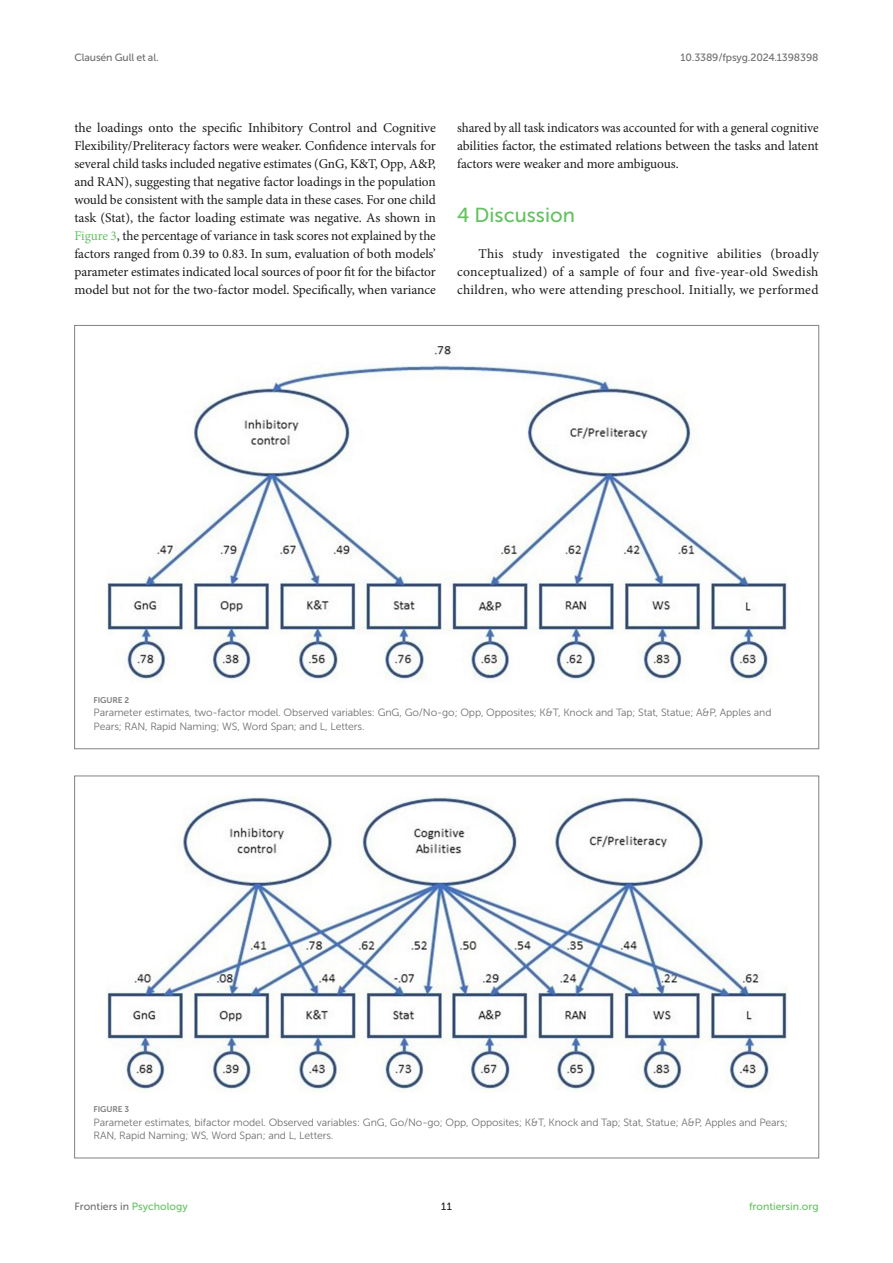
<style>
.page{position:relative;width:893px;height:1263px;background:#fff}
.page>*{position:absolute;margin:0;border:0;box-sizing:border-box;transform-origin:0 0}
.HEAD_1{font:20.25px "Museo Sans 500";color:#65c161}
.TEXT{font:13.5px/18px "Minion Pro";letter-spacing:-.005em;color:#1b1c1b;text-align:justify}
.FIG_LEG{font:10.5px/13.5px "Museo Sans 300";letter-spacing:-.01em;color:#706f70}
.t1{font:10.5px "Museo Sans 500";letter-spacing:-.015em;color:#706f70}
.t2{font:10.5px "Museo Sans 500";color:#65c161}
.t3{font:10.5px "Museo Sans 500";color:#1b1c1b}
.FIG_HD{font:8.25px "Museo Sans 700";letter-spacing:-.01em;color:#7e7f7f}
.s1{color:#65c161}
</style>
<div class="page">
<img style="left:107px;top:346px;width:680px;height:337px">
<img style="left:107px;top:797px;width:681px;height:295px">
<p class="t1" style="left:74px;top:51px;width:86px">Clausén Gull et al.</p>
<p class="t1" style="left:681px;top:51px;width:139px">10.3389/fpsyg.2024.1398398</p>
<p class="TEXT" style="left:74px;top:119px;width:363px">the loadings onto the specific Inhibitory Control and Cognitive Flexibility/Preliteracy factors were weaker. Confidence intervals for several child tasks included negative estimates (GnG, K&amp;T, Opp, A&amp;P, and RAN), suggesting that negative factor loadings in the population would be consistent with the sample data in these cases. For one child task (Stat), the factor loading estimate was negative. As shown in <span class="s1">Figure 3</span>, the percentage of variance in task scores not explained by the factors ranged from 0.39 to 0.83. In sum, evaluation of both models’ parameter estimates indicated local sources of poor fit for the bifactor model but not for the two-factor model. Specifically, when variance</p>
<p class="TEXT" style="left:457px;top:119px;width:363px">shared by all task indicators was accounted for with a general cognitive abilities factor, the estimated relations between the tasks and latent factors were weaker and more ambiguous.</p>
<p class="HEAD_1" style="left:457px;top:204px;width:119px">4 Discussion</p>
<p class="TEXT" style="left:457px;top:245px;width:363px;text-indent:21px">This study investigated the cognitive abilities (broadly conceptualized) of a sample of four and five-year-old Swedish children, who were attending preschool. Initially, we performed</p>
<p class="FIG_HD" style="left:94px;top:695px;width:37px">FIGURE 2</p>
<p class="FIG_LEG" style="left:94px;top:706px;width:679px">Parameter estimates, two-factor model. Observed variables: GnG, Go/No-go; Opp, Opposites; K&amp;T, Knock and Tap; Stat, Statue; A&amp;P, Apples and<br>Pears; RAN, Rapid Naming; WS, Word Span; and L, Letters.</p>
<p class="FIG_HD" style="left:94px;top:1104px;width:37px">FIGURE 3</p>
<p class="FIG_LEG" style="left:94px;top:1115px;width:696px">Parameter estimates, bifactor model. Observed variables: GnG, Go/No-go; Opp, Opposites; K&amp;T, Knock and Tap; Stat, Statue; A&amp;P, Apples and Pears;<br>RAN, Rapid Naming; WS, Word Span; and L, Letters.</p>
<p class="t1" style="left:74px;top:1200px;width:115px">Frontiers in <span class="s1">Psychology</span></p>
<p class="t3" style="left:441px;top:1200px;width:12px">11</p>
<p class="t2" style="left:749px;top:1200px;width:71px">frontiersin.org</p>
</div>
